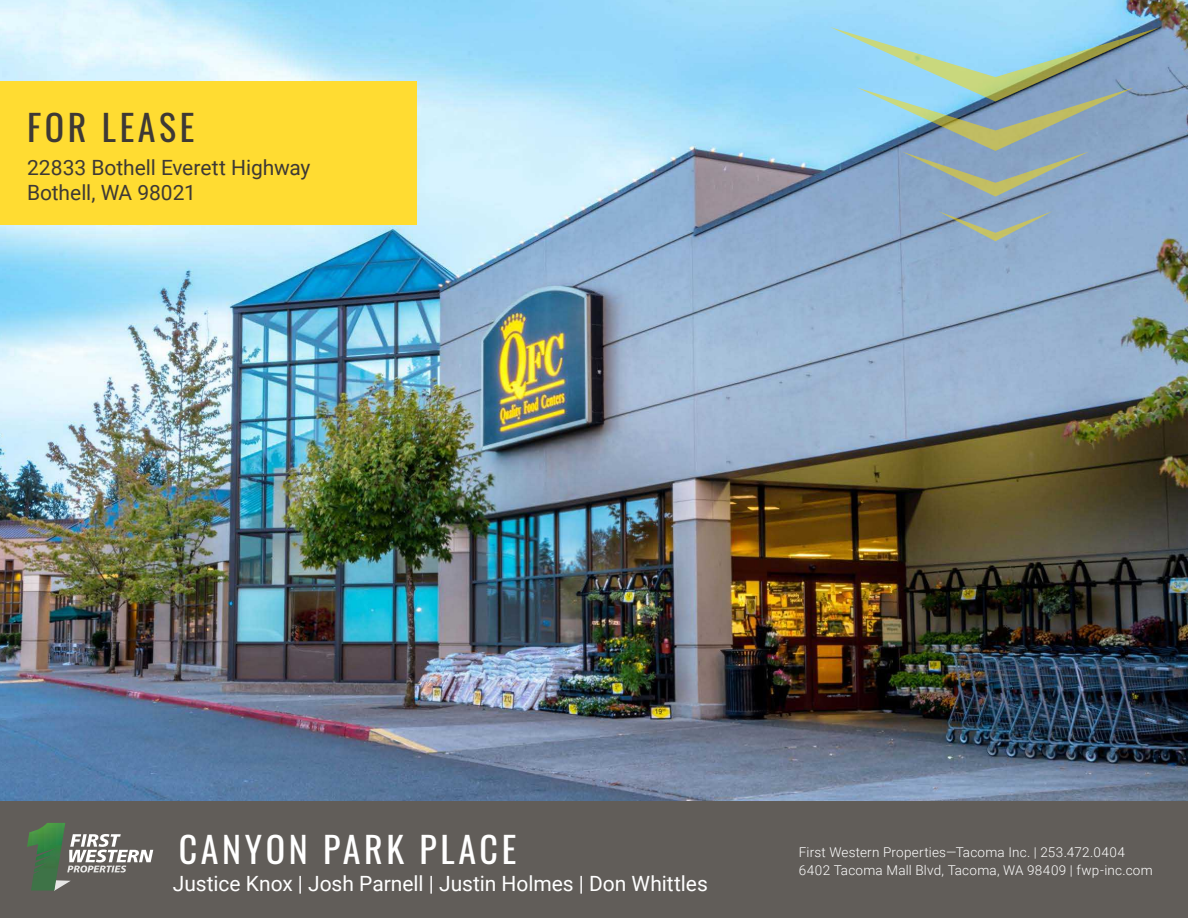
<style>
.page{position:relative;width:1188px;height:918px;background:#fff}
.page>*{position:absolute;margin:0;border:0;box-sizing:border-box;transform-origin:0 0}
.t1{font:36px "Oswald";letter-spacing:.1em;color:#fff}
.t2{font:36px "Oswald";letter-spacing:.1em;color:#3e3935}
.t3{font:21px "Roboto";letter-spacing:-.005em;color:#fff}
.t4{font:21px/25.2px "Roboto";letter-spacing:-.005em;color:#3e3935}
.t5{font:300 13.5px/18px "Roboto";letter-spacing:.02em;color:#fff}
</style>
<div class="page">
<img style="left:0;top:0;width:1188px;height:801px">
<div style="left:0;top:81px;width:416px;height:144px;background:#ffdc32"></div>
<div style="left:0;top:801px;width:1188px;height:117px;background:#615d59"></div>
<svg style="left:830px;top:27px;width:331px;height:170px;background:#90b5c5"></svg>
<svg style="left:938px;top:211px;width:115px;height:30px;background:#93abb9"></svg>
<svg style="left:65px;top:880px;width:6px;height:4px"></svg>
<svg style="left:67px;top:834px;width:86px;height:39px"></svg>
<img style="left:27px;top:823px;width:38px;height:68px">
<h1 class="t2" style="left:27px;top:95px;width:169px">FOR LEASE</h1>
<h2 class="t4" style="left:27px;top:154px;width:285px">22833 Bothell Everett Highway<br>Bothell, WA 98021</h2>
<h1 class="t1" style="left:179px;top:818px;width:339px">CANYON PARK PLACE</h1>
<h2 class="t3" style="left:173px;top:869px;width:537px">Justice Knox | Josh Parnell | Justin Holmes | Don Whittles</h2>
<p class="t5" style="left:799px;top:843px;width:356px">First Western Properties—Tacoma Inc. | 253.472.0404<br>6402 Tacoma Mall Blvd, Tacoma, WA 98409 | fwp-inc.com</p>
</div>
